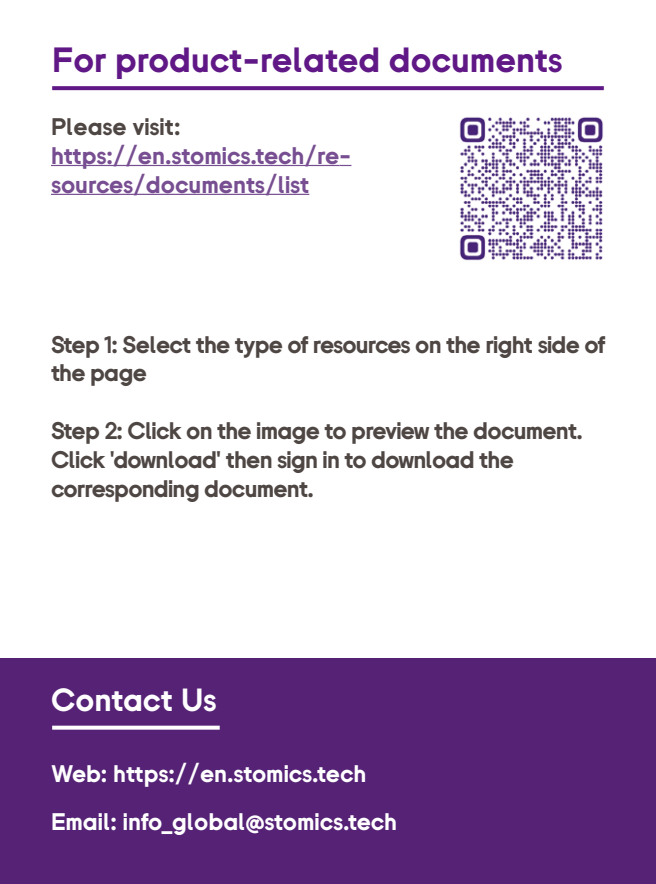
<style>
.page{position:relative;width:656px;height:884px;background:#fff}
.page>*{position:absolute;margin:0;border:0;box-sizing:border-box;transform-origin:0 0}
.t1{font:700 35.2px "BGI";color:#601886}
.t2{font:700 32px "BGI";letter-spacing:-.005em;color:#fff}
.t3{font:700 24px/28.8px "BGI";letter-spacing:-.03em;color:#221815}
.t4{font:700 24px/48px "BGI";color:#fff}
.t5{font:700 24px/28.8px "BGI";color:#552276}
.t6{font:700 24px "BGI";letter-spacing:-.005em;color:#221815}
</style>
<div class="page">
<svg style="left:52px;top:86px;width:551px;height:4px;background:#66218a"></svg>
<hr style="left:51px;top:165px;width:288px;height:1px;background:#552276">
<svg style="left:339px;top:165px;width:12px;height:1px"></svg>
<hr style="left:51px;top:194px;width:258px;height:1px;background:#552276">
<div style="left:0;top:658px;width:655px;height:225px;background:#552276"></div>
<svg style="left:52px;top:725px;width:168px;height:4px"></svg>
<img style="left:459px;top:117px;width:144px;height:144px">
<h1 class="t1" style="left:52px;top:44px;width:512px">For product-related documents</h1>
<p class="t6" style="left:51px;top:115px;width:131px">Please visit:</p>
<p class="t5" style="left:51px;top:142px;width:302px">https://en.stomics.tech/re&shy;sources/documents/list</p>
<p class="t3" style="left:51px;top:331px;width:555px">Step 1: Select the type of resources on the right side of the page</p>
<p class="t3" style="left:51px;top:417px;width:533px">Step 2: Click on the image to preview the document.<br>Click 'download' then sign in to download the corresponding document.</p>
<h2 class="t2" style="left:51px;top:685px;width:167px">Contact Us</h2>
<p class="t4" style="left:51px;top:750px;width:347px">Web: https://en.stomics.tech<br>Email: info_global@stomics.tech</p>
</div>
